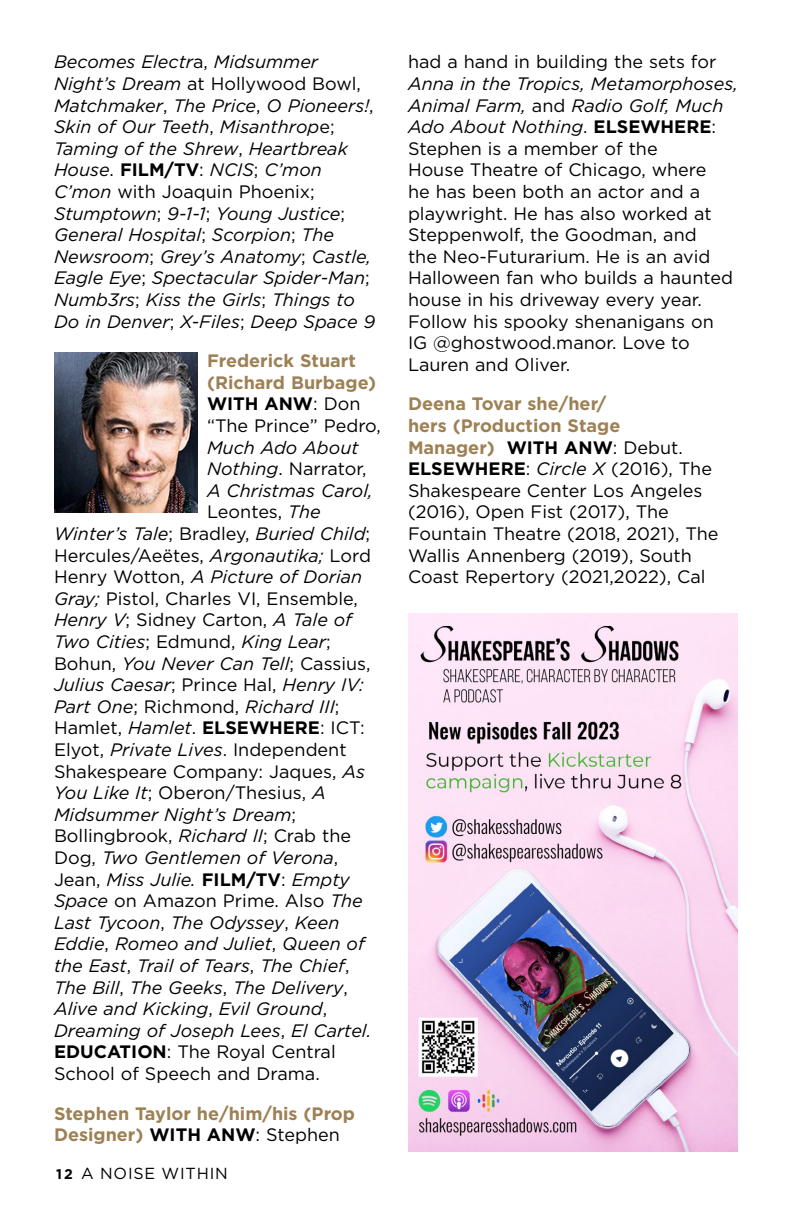
<style>
.page{position:relative;width:792px;height:1224px;background:#fff}
.page>*{position:absolute;margin:0;border:0;box-sizing:border-box;transform-origin:0 0}
.t1{font:18px/21.6px "Gotham";color:#000}
.t2{font:italic 18px/21.6px "Gotham";color:#000}
.t3{font:700 18px/21.6px "Gotham";color:#9d8155}
.t4{font:16px "Gotham";letter-spacing:.05em;color:#000}
.s1{font-style:normal}
.s2{font-weight:700;font-style:normal}
.s3{color:#000}
.s4{font-weight:400;color:#000}
.s5{font-style:italic}
.s6{font-weight:700}
.s7{font-weight:700;font-size:14px}
.s8{font-weight:700;color:#9d8155}
</style>
<div class="page">
<img style="left:54px;top:353px;width:144px;height:160px">
<img style="left:408px;top:614px;width:330px;height:538px">
<p class="t2" style="left:54px;top:51px;width:323px">Becomes Electr<span class="s1">a,</span> Midsummer<br>Night’s Dream <span class="s1">at Hollywood Bowl,<br></span>Matchmaker<span class="s1">,</span> The Price<span class="s1">,</span> O Pioneers!<span class="s1">,<br></span>Skin of Our Teeth<span class="s1">,</span> Misanthrop<span class="s1">e;<br></span>Taming of the Shrew<span class="s1">,</span> Heartbreak<br>House<span class="s1">.</span> <span class="s2">FILM/TV</span><span class="s1">:</span> NCIS<span class="s1">;</span> C’mon<br>C’mon <span class="s1">with Joaquin Phoenix;<br></span>Stumptown<span class="s1">;</span> 9-1-1<span class="s1">;</span> Young Justice<span class="s1">;<br></span>General Hospital<span class="s1">;</span> Scorpion<span class="s1">;</span> The<br>Newsroom<span class="s1">;</span> Grey’s Anatomy<span class="s1">;</span> Castle,<br>Eagle Eye<span class="s1">;</span> Spectacular Spider-Man<span class="s1">;<br></span>Numb3rs<span class="s1">;</span> Kiss the Girls<span class="s1">;</span> Things to<br>Do in Denver<span class="s1">;</span> X-Files<span class="s1">;</span> Deep Space 9</p>
<p class="t3" style="left:207px;top:350px;width:175px">Frederick Stuart (Richard Burbage)<br><span class="s3">WITH ANW</span><span class="s4">: Don “The Prince” Pedro,</span></p>
<p class="t2" style="left:207px;top:436px;width:153px">Much Ado About</p>
<p class="t1" style="left:207px;top:458px;width:161px"><span class="s5">Nothing</span>. Narrator,</p>
<p class="t2" style="left:207px;top:479px;width:167px">A Christmas Carol,</p>
<p class="t1" style="left:207px;top:501px;width:115px">Leontes, <span class="s5">The</span></p>
<p class="t2" style="left:54px;top:522px;width:318px">Winter’s Tale<span class="s1">; Bradley,</span> Buried Child<span class="s1">;</span></p>
<p class="t1" style="left:54px;top:544px;width:319px">Hercules/Aeëtes, <span class="s5">Argonautika;</span> Lord</p>
<p class="t2" style="left:54px;top:566px;width:310px"><span class="s1">Henry Wotton,</span> A Picture of Dorian</p>
<p class="t1" style="left:54px;top:587px;width:306px"><span class="s5">Gray;</span> Pistol, Charles VI, Ensemble,</p>
<p class="t1" style="left:54px;top:609px;width:300px"><span class="s5">Henry V</span>; Sidney Carton, <span class="s5">A Tale of</span></p>
<p class="t2" style="left:54px;top:630px;width:278px">Two Cities<span class="s1">; Edmund,</span> King Lear<span class="s1">;</span></p>
<p class="t1" style="left:54px;top:652px;width:318px">Bohun, <span class="s5">You Never Can Tell</span>; Cassius,</p>
<p class="t2" style="left:54px;top:674px;width:311px">Julius Caesar<span class="s1">; Prince Hal,</span> Henry IV:</p>
<p class="t2" style="left:54px;top:695px;width:287px">Part One<span class="s1">; Richmond,</span> Richard III<span class="s1">;</span></p>
<p class="t1" style="left:54px;top:717px;width:312px">Hamlet, <span class="s5">Hamlet</span>. <span class="s6">ELSEWHERE</span>: ICT:</p>
<p class="t1" style="left:54px;top:738px;width:294px">Elyot, <span class="s5">Private Lives</span>. Independent</p>
<p class="t1" style="left:54px;top:760px;width:313px">Shakespeare Company: Jaques, <span class="s5">As</span></p>
<p class="t1" style="left:54px;top:782px;width:273px"><span class="s5">You Like It</span>; Oberon/Thesius, <span class="s5">A</span></p>
<p class="t2" style="left:54px;top:803px;width:244px">Midsummer Night’s Dream<span class="s1">;</span></p>
<p class="t1" style="left:54px;top:825px;width:299px">Bollingbrook, <span class="s5">Richard II</span>; Crab the</p>
<p class="t2" style="left:54px;top:846px;width:286px"><span class="s1">Dog,</span> Two Gentlemen of Verona<span class="s1">,</span></p>
<p class="t2" style="left:54px;top:868px;width:297px"><span class="s1">Jean,</span> Miss Julie. <span class="s2">FILM/TV</span><span class="s1">:</span> Empty</p>
<p class="t1" style="left:54px;top:890px;width:310px"><span class="s5">Space</span> on Amazon Prime. Also <span class="s5">The</span></p>
<p class="t2" style="left:54px;top:911px;width:287px">Last Tycoon<span class="s1">,</span> The Odyssey<span class="s1">,</span> Keen</p>
<p class="t2" style="left:54px;top:933px;width:312px">Eddie<span class="s1">,</span> Romeo and Juliet<span class="s1">,</span> Queen of</p>
<p class="t2" style="left:54px;top:954px;width:297px">the East<span class="s1">,</span> Trail of Tears<span class="s1">,</span> The Chief<span class="s1">,</span></p>
<p class="t2" style="left:54px;top:976px;width:295px">The Bill<span class="s1">,</span> The Geeks<span class="s1">,</span> The Delivery<span class="s1">,</span></p>
<p class="t2" style="left:54px;top:998px;width:275px">Alive and Kicking<span class="s1">,</span> Evil Ground<span class="s1">,</span></p>
<p class="t2" style="left:54px;top:1019px;width:319px">Dreaming of Joseph Lees<span class="s1">,</span> El Cartel.</p>
<p class="t1" style="left:54px;top:1041px;width:283px"><span class="s6">EDUCATION</span>: The Royal Central</p>
<p class="t1" style="left:54px;top:1062px;width:265px">School of Speech and Drama.</p>
<p class="t3" style="left:54px;top:1102px;width:303px">Stephen Taylor he/him/his (Prop<br>Designer) <span class="s3">WITH ANW</span><span class="s4">: Stephen</span></p>
<p class="t4" style="left:56px;top:1163px;width:173px"><span class="s7">12</span> A NOISE WITHIN</p>
<p class="t1" style="left:408px;top:51px;width:310px">had a hand in building the sets for</p>
<p class="t1" style="left:408px;top:72px;width:331px"><span class="s5">Anna in the Tropics, Metamorphoses,<br>Animal Farm,</span> and <span class="s5">Radio Golf, Much<br>Ado About Nothing</span>. <span class="s6">ELSEWHERE</span>:<br>Stephen is a member of the<br>House Theatre of Chicago, where<br>he has been both an actor and a playwright. He has also worked at<br>Steppenwolf, the Goodman, and<br>the Neo-Futurarium. He is an avid<br>Halloween fan who builds a haunted house in his driveway every year.<br>Follow his spooky shenanigans on<br>IG @ghostwood.manor. Love to<br>Lauren and Oliver.</p>
<p class="t1" style="left:408px;top:393px;width:312px"><span class="s8">Deena Tovar she/her/<br>hers (Production Stage<br>Manager)</span> <span class="s6">WITH ANW</span>: Debut.<br><span class="s6">ELSEWHERE</span>: <span class="s5">Circle X</span> (2016), The<br>Shakespeare Center Los Angeles (2016), Open Fist (2017), The<br>Fountain Theatre (2018, 2021), The<br>Wallis Annenberg (2019), South<br>Coast Repertory (2021,2022), Cal</p>
</div>
